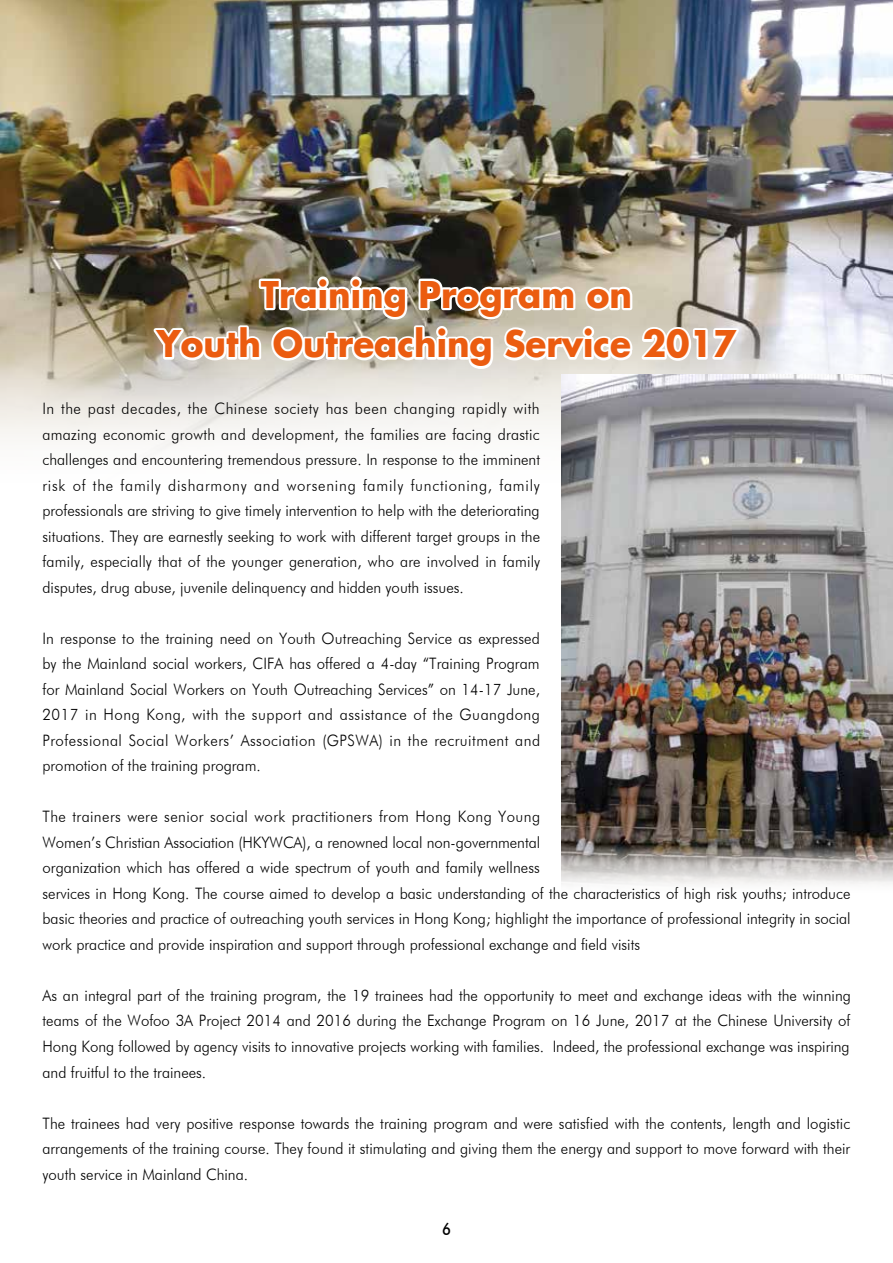
<style>
.page{position:relative;width:893px;height:1263px;background:#fff}
.page>*{position:absolute;margin:0;border:0;box-sizing:border-box;transform-origin:0 0}
.t1{font:700 36px/49.5px "Futura";color:#eb5c10;text-align:center;scale:.95 1}
.t2{font:500 16.5px "Futura BT";color:#000;scale:.9 1}
.t3{font:300 15.75px/25.5px "Futura BT";color:#000;text-align:justify;scale:.95 1}
</style>
<div class="page">
<img style="left:0;top:0;width:893px;height:451px">
<img style="left:561px;top:374px;width:332px;height:511px">
<svg style="left:147px;top:273px;width:597px;height:99px"></svg>
<h1 class="t1" style="left:156px;top:269px;width:612px">Training Program on<br>Youth Outreaching Service 2017</h1>
<p class="t3" style="left:43px;top:396px;width:525px">In the past decades, the Chinese society has been changing rapidly with amazing economic growth and development, the families are facing drastic challenges and encountering tremendous pressure. In response to the imminent risk of the family disharmony and worsening family functioning, family professionals are striving to give timely intervention to help with the deteriorating situations. They are earnestly seeking to work with different target groups in the family, especially that of the younger generation, who are involved in family disputes, drug abuse, juvenile delinquency and hidden youth issues.</p>
<p class="t3" style="left:43px;top:625px;width:525px">In response to the training need on Youth Outreaching Service as expressed by the Mainland social workers, CIFA has offered a 4-day “Training Program for Mainland Social Workers on Youth Outreaching Services” on 14-17 June, 2017 in Hong Kong, with the support and assistance of the Guangdong Professional Social Workers’ Association (GPSWA) in the recruitment and promotion of the training program.</p>
<p class="t3" style="left:43px;top:804px;width:852px;text-align:left">The trainers were senior social work practitioners from Hong Kong Young<br>Women’s Christian Association (HKYWCA), a renowned local non-governmental<br>organization which has offered a wide spectrum of youth and family wellness<br>services in Hong Kong. The course aimed to develop a basic understanding of the characteristics of high risk youths; introduce basic theories and practice of outreaching youth services in Hong Kong; highlight the importance of professional integrity in social work practice and provide inspiration and support through professional exchange and field visits</p>
<p class="t3" style="left:43px;top:982px;width:852px">As an integral part of the training program, the 19 trainees had the opportunity to meet and exchange ideas with the winning teams of the Wofoo 3A Project 2014 and 2016 during the Exchange Program on 16 June, 2017 at the Chinese University of Hong Kong followed by agency visits to innovative projects working with families. Indeed, the professional exchange was inspiring and fruitful to the trainees.</p>
<p class="t3" style="left:43px;top:1110px;width:852px">The trainees had very positive response towards the training program and were satisfied with the contents, length and logistic arrangements of the training course. They found it stimulating and giving them the energy and support to move forward with their youth service in Mainland China.</p>
<p class="t2" style="left:442px;top:1219px;width:11px">6</p>
</div>
